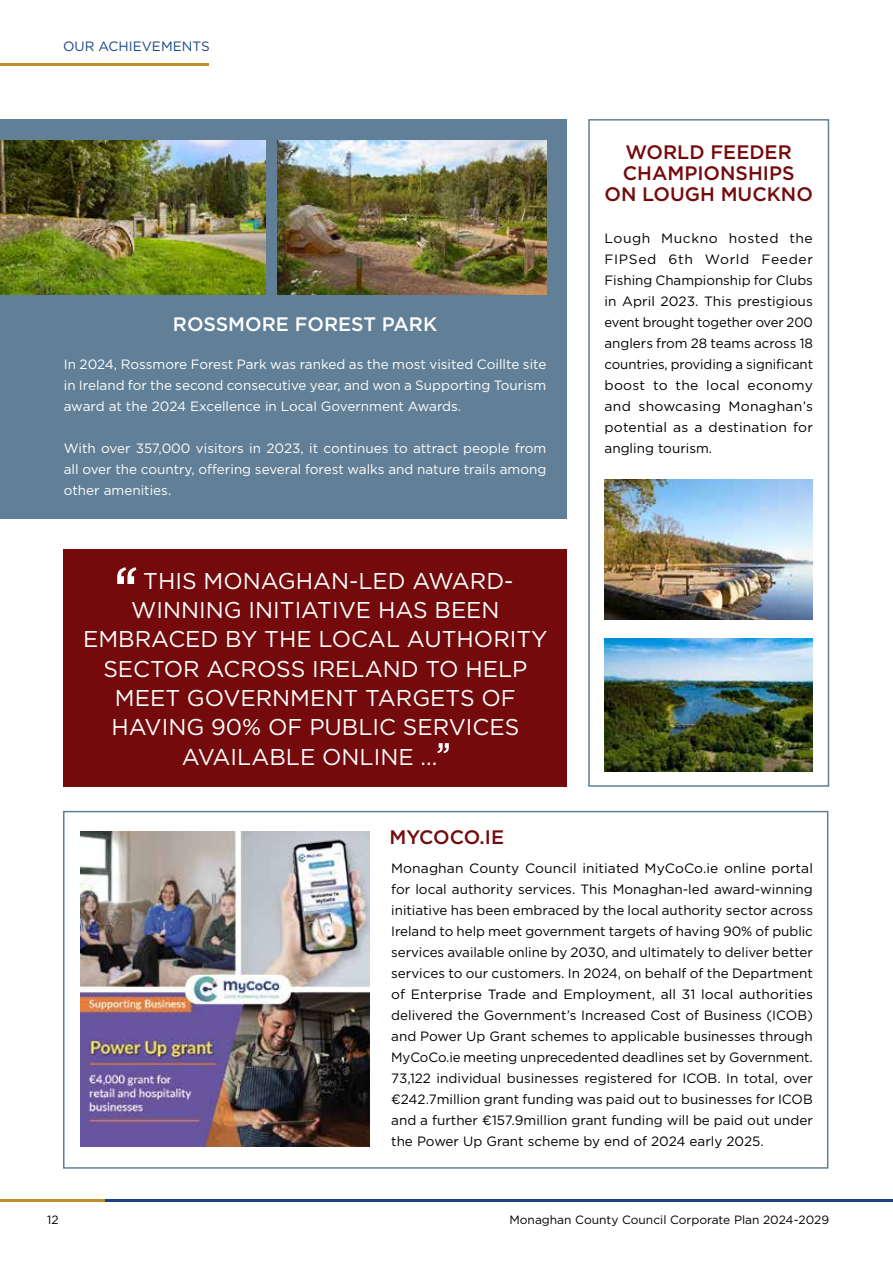
<style>
.page{position:relative;width:893px;height:1263px;background:#fff}
.page>*{position:absolute;margin:0;border:0;box-sizing:border-box;transform-origin:0 0}
.t1{font:22.8px "Gotham";color:#fff}
.t2{font:500 19.5px/21px "Gotham";color:#740a0b;text-align:center}
.t3{font:500 19.5px "Gotham";color:#fff}
.t4{font:13.5px/21px "Gotham";color:#000;text-align:justify}
.t5{font:13.5px/21px "Gotham";color:#fff;text-align:justify}
.t6{font:13.5px "Gotham";color:#1a4582}
.t7{font:12px "Gotham";color:#000}
</style>
<div class="page">
<hr style="left:0;top:1199px;width:106px;height:2px;background:#bf8d2c">
<hr style="left:106px;top:1199px;width:787px;height:2px;background:#1a4582">
<div style="left:0;top:119px;width:567px;height:399px;background:#617f96"></div>
<img style="left:0;top:140px;width:265px;height:154px">
<img style="left:604px;top:480px;width:209px;height:139px">
<img style="left:81px;top:831px;width:289px;height:315px">
<img style="left:278px;top:140px;width:268px;height:154px">
<img style="left:604px;top:638px;width:209px;height:134px">
<div style="left:588px;top:119px;width:241px;height:668px;border:2px solid #617f96"></div>
<div style="left:63px;top:549px;width:504px;height:238px;background:#740a0b"></div>
<div style="left:63px;top:811px;width:765px;height:358px;border:2px solid #617f96"></div>
<svg style="left:117px;top:567px;width:19px;height:17px"></svg>
<svg style="left:437px;top:743px;width:12px;height:10px"></svg>
<hr style="left:0;top:63px;width:209px;height:2px;background:#bf8d2c">
<p class="t6" style="left:63px;top:37px;width:148px">OUR ACHIEVEMENTS</p>
<h2 class="t3" style="left:173px;top:311px;width:266px">ROSSMORE FOREST PARK</h2>
<p class="t5" style="left:64px;top:353px;width:484px">In 2024, Rossmore Forest Park was ranked as the most visited Coillte site in Ireland for the second consecutive year, and won a Supporting Tourism award at the 2024 Excellence in Local Government Awards.</p>
<p class="t5" style="left:64px;top:437px;width:484px">With over 357,000 visitors in 2023, it continues to attract people from all over the country, offering several forest walks and nature trails among other amenities.</p>
<h1 class="t1" style="left:143px;top:566px;width:372px">THIS MONAGHAN-LED AWARD-</h1>
<h1 class="t1" style="left:131px;top:595px;width:370px">WINNING INITIATIVE HAS BEEN</h1>
<h1 class="t1" style="left:83px;top:625px;width:466px">EMBRACED BY THE LOCAL AUTHORITY</h1>
<h1 class="t1" style="left:103px;top:654px;width:426px">SECTOR ACROSS IRELAND TO HELP</h1>
<h1 class="t1" style="left:115px;top:683px;width:402px">MEET GOVERNMENT TARGETS OF</h1>
<h1 class="t1" style="left:111px;top:713px;width:409px">HAVING 90% OF PUBLIC SERVICES</h1>
<h1 class="t1" style="left:182px;top:742px;width:257px">AVAILABLE ONLINE ...</h1>
<h2 class="t2" style="left:390px;top:826px;width:116px">MYCOCO.IE</h2>
<h2 class="t2" style="left:604px;top:141px;width:210px">WORLD FEEDER<br>CHAMPIONSHIPS<br>ON LOUGH MUCKNO</h2>
<p class="t4" style="left:604px;top:227px;width:210px">Lough Muckno hosted the FIPSed 6th World Feeder Fishing Championship for Clubs in April 2023. This prestigious event brought together over 200 anglers from 28 teams across 18 countries, providing a significant boost to the local economy and showcasing Monaghan’s potential as a destination for angling tourism.</p>
<p class="t4" style="left:391px;top:857px;width:423px">Monaghan County Council initiated MyCoCo.ie online portal for local authority services. This Monaghan-led award-winning initiative has been embraced by the local authority sector across Ireland to help meet government targets of having 90% of public services available online by 2030, and ultimately to deliver better services to our customers. In 2024, on behalf of the Department of Enterprise Trade and Employment, all 31 local authorities delivered the Government’s Increased Cost of Business (ICOB) and Power Up Grant schemes to applicable businesses through MyCoCo.ie meeting unprecedented deadlines set by Government.<br>73,122 individual businesses registered for ICOB. In total, over €242.7million grant funding was paid out to businesses for ICOB and a further €157.9million grant funding will be paid out under the Power Up Grant scheme by end of 2024 early 2025.</p>
<p class="t7" style="left:47px;top:1212px;width:13px">12</p>
<p class="t7" style="left:509px;top:1212px;width:321px">Monaghan County Council Corporate Plan 2024-2029</p>
</div>
